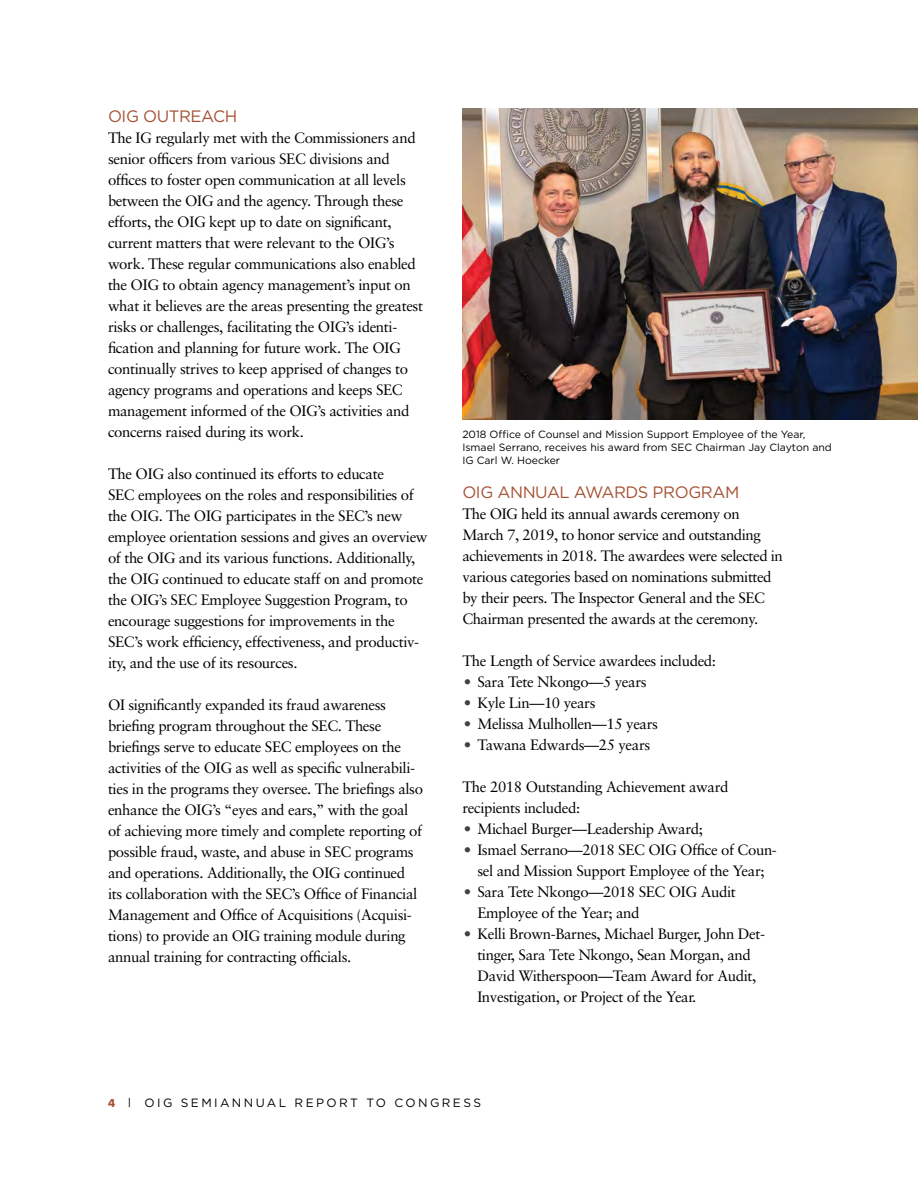
<style>
.page{position:relative;width:918px;height:1188px;background:#fff}
.page>*{position:absolute;margin:0;border:0;box-sizing:border-box;transform-origin:0 0}
.Heading_2{font:16.5px "Gotham HTF";letter-spacing:-.025em;color:#a55233}
.body_copy{font:15px/21px "Sabon";letter-spacing:-.025em;color:#000}
.t1{font:12px "Gotham HTF";letter-spacing:.2em;color:#000}
.t2{font:10.5px/12.6px "Gotham HTF";color:#000}
.s1{color:#414042}
.s2{font-family:"Futura";font-weight:700;font-size:10.5px;color:#a55233}
.s3{font-family:"Sabon"}
</style>
<div class="page">
<img style="left:462px;top:108px;width:456px;height:311px">
<p class="Heading_2" style="left:108px;top:107px;width:131px">OIG OUTREACH</p>
<p class="body_copy" style="left:108px;top:127px;width:317px">The IG regularly met with the Commissioners and senior officers from various SEC divisions and offices to foster open communication at all levels between the OIG and the agency. Through these efforts, the OIG kept up to date on significant, current matters that were relevant to the OIG’s work. These regular communications also enabled the OIG to obtain agency management’s input on what it believes are the areas presenting the greatest risks or challenges, facilitating the OIG’s identi&shy;fication and planning for future work. The OIG continually strives to keep apprised of changes to agency programs and operations and keeps SEC management informed of the OIG’s activities and concerns raised during its work.</p>
<p class="body_copy" style="left:108px;top:463px;width:321px">The OIG also continued its efforts to educate<br>SEC employees on the roles and responsibilities of the OIG. The OIG participates in the SEC’s new employee orientation sessions and gives an overview of the OIG and its various functions. Additionally, the OIG continued to educate staff on and promote the OIG’s SEC Employee Suggestion Program, to encourage suggestions for improvements in the SEC’s work efficiency, effectiveness, and productiv&shy;ity, and the use of its resources.</p>
<p class="body_copy" style="left:108px;top:694px;width:317px">OI significantly expanded its fraud awareness briefing program throughout the SEC. These briefings serve to educate SEC employees on the activities of the OIG as well as specific vulnerabili&shy;ties in the programs they oversee. The briefings also enhance the OIG’s “eyes and ears,” with the goal of achieving more timely and complete reporting of possible fraud, waste, and abuse in SEC programs and operations. Additionally, the OIG continued its collaboration with the SEC’s Office of Financial Management and Office of Acquisitions (Acquisi&shy;tions) to provide an OIG training module during annual training for contracting officials.</p>
<p class="t2" style="left:462px;top:428px;width:371px">2018 Office of Counsel and Mission Support Employee of the Year,<br>Ismael Serrano, receives his award from SEC Chairman Jay Clayton and</p>
<p class="t2" style="left:462px;top:453px;width:99px">IG Carl W. Hoecker</p>
<p class="Heading_2" style="left:462px;top:483px;width:278px">OIG ANNUAL AWARDS PROGRAM</p>
<p class="body_copy" style="left:462px;top:503px;width:322px">The OIG held its annual awards ceremony on March 7, 2019, to honor service and outstanding achievements in 2018. The awardees were selected in various categories based on nominations submitted by their peers. The Inspector General and the SEC Chairman presented the awards at the ceremony.</p>
<p class="body_copy" style="left:462px;top:650px;width:255px">The Length of Service awardees included:</p>
<p class="body_copy" style="left:464px;top:671px;width:184px"><span class="s1">•</span> Sara Tete Nkongo—5 years</p>
<p class="body_copy" style="left:464px;top:692px;width:133px"><span class="s1">•</span> Kyle Lin—10 years</p>
<p class="body_copy" style="left:464px;top:713px;width:196px"><span class="s1">•</span> Melissa Mulhollen—15 years</p>
<p class="body_copy" style="left:464px;top:734px;width:188px"><span class="s1">•</span> Tawana Edwards—25 years</p>
<p class="body_copy" style="left:462px;top:776px;width:268px">The 2018 Outstanding Achievement award recipients included:</p>
<p class="body_copy" style="left:464px;top:818px;width:241px"><span class="s1">•</span> Michael Burger—Leadership Award;</p>
<p class="body_copy" style="left:464px;top:839px;width:315px;text-align:center"><span class="s1">•</span> Ismael Serrano—2018 SEC OIG Office of Coun&shy;sel and Mission Support Employee of the Year;</p>
<p class="body_copy" style="left:477px;top:881px;width:260px;text-indent:-14px"><span class="s1">•</span> Sara Tete Nkongo—2018 SEC OIG Audit<br>Employee of the Year; and</p>
<p class="body_copy" style="left:477px;top:923px;width:289px;text-indent:-14px"><span class="s1">•</span> Kelli Brown-Barnes, Michael Burger, John Det&shy;tinger, Sara Tete Nkongo, Sean Morgan, and David Witherspoon—Team Award for Audit, Investigation, or Project of the Year.</p>
<p class="t1" style="left:108px;top:1096px;width:375px"><span class="s2">4</span> <span class="s3">|</span> OIG SEMIANNUAL REPORT TO CONGRESS</p>
</div>
